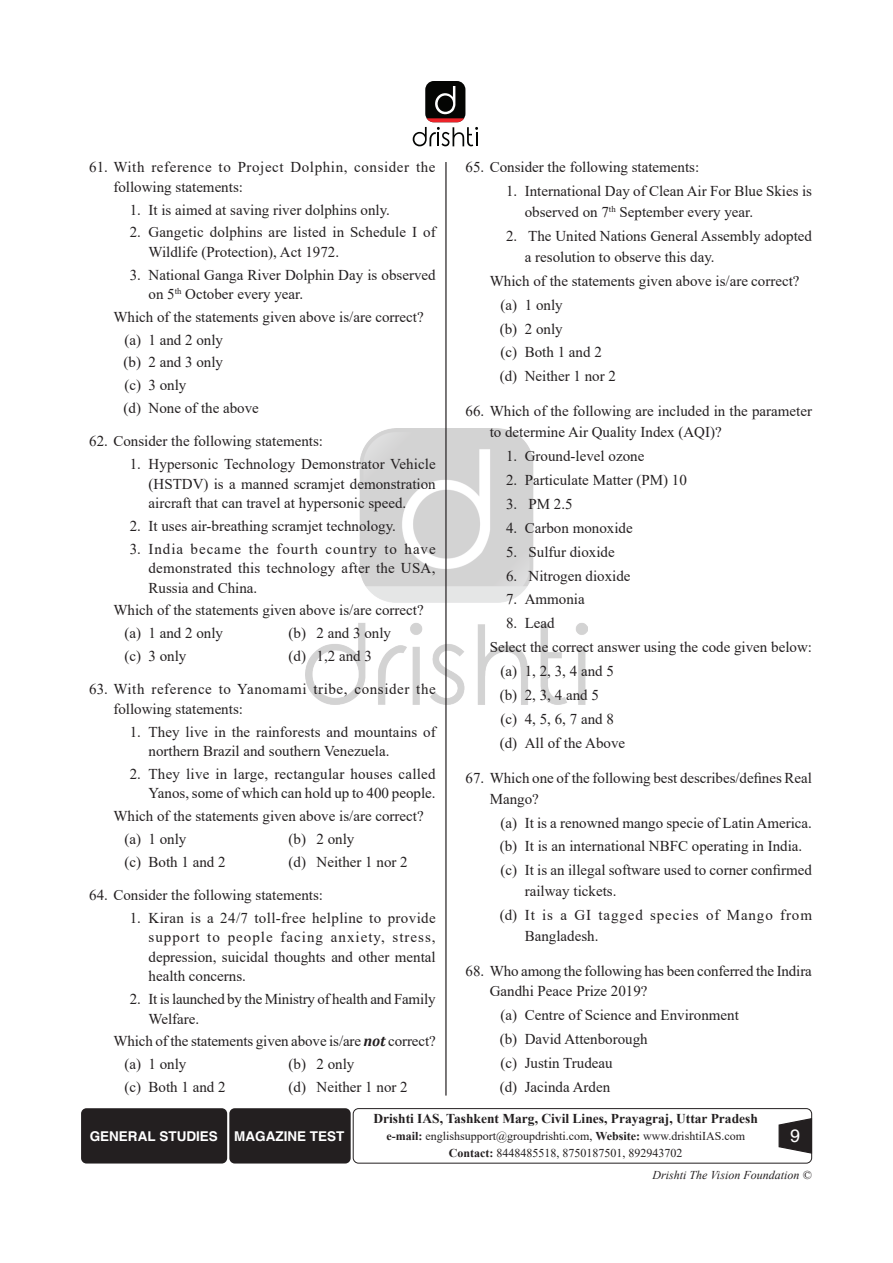
<style>
.page{position:relative;width:893px;height:1263px;background:#fff}
.page>*{position:absolute;margin:0;border:0;box-sizing:border-box;transform-origin:0 0}
.t1{font:18px "Helvetica";color:#fff}
.Options__1__2__3{font:15px/19.5px "Times New Roman";color:#231f20}
.Indent{font:15px "Times New Roman";color:#231f20}
.Options__1__2__3-2{font:15px/19.5px "Times New Roman";letter-spacing:.04em;color:#231f20}
.Options__1__2__3-3{font:15px/20.7px "Times New Roman";letter-spacing:.06em;color:#231f20}
.t2{font:700 13.5px "Times New Roman";color:#231f20}
.t3{font:700 13.5px "Helvetica";color:#fff}
.t4{font:12px/16.4px "Times New Roman";color:#231f20;text-align:center}
.t5{font:italic 12px "Times New Roman";color:#231f20}
.s1{font-family:"Cambria";font-weight:700;font-style:italic}
.s2{font-weight:700}
</style>
<div class="page">
<img style="left:305px;top:429px;width:283px;height:275px">
<hr style="left:445px;top:162px;width:2px;height:933px;background:#231f20">
<div style="left:81px;top:1108px;width:146px;height:55px;background:#231f20;border-radius:5px"></div>
<div style="left:229px;top:1108px;width:122px;height:55px;background:#231f20;border-radius:5px"></div>
<div style="left:353px;top:1108px;width:459px;height:55px;border:1px solid #231f20;border-radius:5px"></div>
<svg style="left:778px;top:1117px;width:35px;height:37px"></svg>
<div style="left:425px;top:81px;width:40px;height:41px;background:#040503;border-radius:9px"></div>
<svg style="left:413px;top:86px;width:65px;height:60px"></svg>
<p class="Options__1__2__3-2" style="left:113px;top:157px;width:324px;text-indent:-24px">61. With reference to Project Dolphin, consider the following statements:</p>
<p class="Options__1__2__3" style="left:130px;top:199px;width:262px">1. It is aimed at saving river dolphins only.</p>
<p class="Options__1__2__3" style="left:148px;top:222px;width:289px;text-indent:-19px">2. Gangetic dolphins are listed in Schedule I of<br>Wildlife (Protection), Act 1972.</p>
<p class="Options__1__2__3" style="left:148px;top:264px;width:289px;text-indent:-19px">3. National Ganga River Dolphin Day is observed on 5<sup>th</sup> October every year.</p>
<p class="Indent" style="left:113px;top:306px;width:312px">Which of the statements given above is/are correct?</p>
<p class="Options__1__2__3" style="left:124px;top:329px;width:100px">(a) 1 and 2 only</p>
<p class="Options__1__2__3" style="left:124px;top:352px;width:101px">(b) 2 and 3 only</p>
<p class="Options__1__2__3" style="left:124px;top:375px;width:64px">(c) 3 only</p>
<p class="Options__1__2__3" style="left:124px;top:398px;width:137px">(d) None of the above</p>
<p class="Options__1__2__3" style="left:89px;top:431px;width:235px">62. Consider the following statements:</p>
<p class="Options__1__2__3" style="left:148px;top:454px;width:289px;text-align:justify;text-indent:-19px">1. Hypersonic Technology Demonstrator Vehicle (HSTDV) is a manned scramjet demonstration aircraft that can travel at hypersonic speed.</p>
<p class="Options__1__2__3" style="left:130px;top:516px;width:268px">2. It uses air-breathing scramjet technology.</p>
<p class="Options__1__2__3" style="left:148px;top:538px;width:289px;text-align:justify;text-indent:-19px">3. India became the fourth country to have demonstrated this technology after the USA, Russia and China.</p>
<p class="Indent" style="left:113px;top:600px;width:312px">Which of the statements given above is/are correct?</p>
<p class="Options__1__2__3" style="left:124px;top:623px;width:100px">(a) 1 and 2 only</p>
<p class="Options__1__2__3" style="left:289px;top:623px;width:104px">(b) 2 and 3 only</p>
<p class="Options__1__2__3" style="left:124px;top:646px;width:64px">(c) 3 only</p>
<p class="Options__1__2__3" style="left:289px;top:646px;width:85px">(d) 1,2 and 3</p>
<p class="Options__1__2__3-2" style="left:113px;top:679px;width:324px;text-indent:-24px">63. With reference to Yanomami tribe, consider the following statements:</p>
<p class="Options__1__2__3" style="left:148px;top:721px;width:289px;text-indent:-19px">1. They live in the rainforests and mountains of northern Brazil and southern Venezuela.</p>
<p class="Options__1__2__3" style="left:130px;top:764px;width:307px;text-align:right">2. They live in large, rectangular houses called<br>Yanos, some of which can hold up to 400 people.</p>
<p class="Indent" style="left:113px;top:805px;width:312px">Which of the statements given above is/are correct?</p>
<p class="Options__1__2__3" style="left:124px;top:829px;width:64px">(a) 1 only</p>
<p class="Options__1__2__3" style="left:289px;top:829px;width:67px">(b) 2 only</p>
<p class="Options__1__2__3" style="left:124px;top:851px;width:103px">(c) Both 1 and 2</p>
<p class="Options__1__2__3" style="left:289px;top:851px;width:121px">(d) Neither 1 nor 2</p>
<p class="Options__1__2__3" style="left:89px;top:885px;width:235px">64. Consider the following statements:</p>
<p class="Options__1__2__3" style="left:148px;top:908px;width:289px;text-align:justify;text-indent:-19px">1. Kiran is a 24/7 toll-free helpline to provide support to people facing anxiety, stress, depression, suicidal thoughts and other mental health concerns.</p>
<p class="Options__1__2__3" style="left:148px;top:989px;width:289px;text-indent:-19px">2. It is launched by the Ministry of health and Family<br>Welfare.</p>
<p class="Indent" style="left:113px;top:1031px;width:324px">Which of the statements given above is/are <span class="s1">not</span> correct?</p>
<p class="Options__1__2__3" style="left:124px;top:1054px;width:64px">(a) 1 only</p>
<p class="Options__1__2__3" style="left:289px;top:1054px;width:67px">(b) 2 only</p>
<p class="Options__1__2__3" style="left:124px;top:1077px;width:103px">(c) Both 1 and 2</p>
<p class="Options__1__2__3" style="left:289px;top:1077px;width:121px">(d) Neither 1 nor 2</p>
<p class="Options__1__2__3" style="left:466px;top:157px;width:235px">65. Consider the following statements:</p>
<p class="Options__1__2__3" style="left:525px;top:180px;width:289px;line-height:20.7px;text-indent:-19px">1. International Day of Clean Air For Blue Skies is observed on 7<sup>th</sup> September every year.</p>
<p class="Options__1__2__3" style="left:525px;top:225px;width:289px;line-height:20.7px;text-indent:-19px">2. The United Nations General Assembly adopted a resolution to observe this day.</p>
<p class="Indent" style="left:490px;top:270px;width:311px">Which of the statements given above is/are correct?</p>
<p class="Options__1__2__3" style="left:501px;top:294px;width:64px">(a) 1 only</p>
<p class="Options__1__2__3" style="left:500px;top:318px;width:64px">(b) 2 only</p>
<p class="Options__1__2__3" style="left:501px;top:342px;width:103px">(c) Both 1 and 2</p>
<p class="Options__1__2__3" style="left:500px;top:366px;width:118px">(d) Neither 1 nor 2</p>
<p class="Options__1__2__3" style="left:490px;top:400px;width:324px;line-height:20.7px;text-indent:-24px">66. Which of the following are included in the parameter to determine Air Quality Index (AQI)?</p>
<p class="Options__1__2__3" style="left:506px;top:446px;width:140px">1. Ground-level ozone</p>
<p class="Options__1__2__3" style="left:506px;top:469px;width:182px">2. Particulate Matter (PM) 10</p>
<p class="Options__1__2__3" style="left:506px;top:493px;width:68px">3. PM 2.5</p>
<p class="Options__1__2__3" style="left:506px;top:517px;width:128px">4. Carbon monoxide</p>
<p class="Options__1__2__3" style="left:506px;top:541px;width:110px">5. Sulfur dioxide</p>
<p class="Options__1__2__3" style="left:506px;top:565px;width:126px">6. Nitrogen dioxide</p>
<p class="Options__1__2__3" style="left:506px;top:589px;width:80px">7. Ammonia</p>
<p class="Options__1__2__3" style="left:506px;top:613px;width:50px">8. Lead</p>
<p class="Indent" style="left:490px;top:637px;width:324px">Select the correct answer using the code given below:</p>
<p class="Options__1__2__3" style="left:501px;top:661px;width:115px">(a) 1, 2, 3, 4 and 5</p>
<p class="Options__1__2__3" style="left:500px;top:685px;width:101px">(b) 2, 3, 4 and 5</p>
<p class="Options__1__2__3" style="left:501px;top:709px;width:115px">(c) 4, 5, 6, 7 and 8</p>
<p class="Options__1__2__3" style="left:500px;top:733px;width:127px">(d) All of the Above</p>
<p class="Options__1__2__3" style="left:490px;top:767px;width:324px;line-height:20.7px;text-indent:-24px">67. Which one of the following best describes/defines Real<br>Mango?</p>
<p class="Options__1__2__3" style="left:501px;top:812px;width:313px">(a) It is a renowned mango specie of Latin America.</p>
<p class="Options__1__2__3" style="left:500px;top:836px;width:304px">(b) It is an international NBFC operating in India.</p>
<p class="Options__1__2__3" style="left:525px;top:859px;width:289px;line-height:20.7px;text-indent:-24px">(c) It is an illegal software used to corner confirmed railway tickets.</p>
<p class="Options__1__2__3-3" style="left:525px;top:904px;width:289px;text-indent:-25px">(d) It is a GI tagged species of Mango from<br>Bangladesh.</p>
<p class="Options__1__2__3" style="left:490px;top:960px;width:324px;line-height:20.7px;text-indent:-24px">68. Who among the following has been conferred the Indira<br>Gandhi Peace Prize 2019?</p>
<p class="Options__1__2__3" style="left:501px;top:1005px;width:240px">(a) Centre of Science and Environment</p>
<p class="Options__1__2__3" style="left:500px;top:1029px;width:149px">(b) David Attenborough</p>
<p class="Options__1__2__3" style="left:501px;top:1053px;width:114px">(c) Justin Trudeau</p>
<p class="Options__1__2__3" style="left:500px;top:1077px;width:112px">(d) Jacinda Arden</p>
<p class="t3" style="left:90px;top:1128px;width:256px">GENERAL STUDIES MAGAZINE TEST</p>
<p class="t2" style="left:373px;top:1108px;width:386px">Drishti IAS, Tashkent Marg, Civil Lines, Prayagraj, Uttar Pradesh</p>
<p class="t4" style="left:386px;top:1128px;width:360px"><span class="s2">e-mail:</span> englishsupport@groupdrishti.com, <span class="s2">Website:</span> www.drishtiIAS.com<br><span class="s2">Contact:</span> 8448485518, 8750187501, 892943702</p>
<p class="t1" style="left:790px;top:1125px;width:12px">9</p>
<p class="t5" style="left:652px;top:1167px;width:160px">Drishti The Vision Foundation ©</p>
</div>
